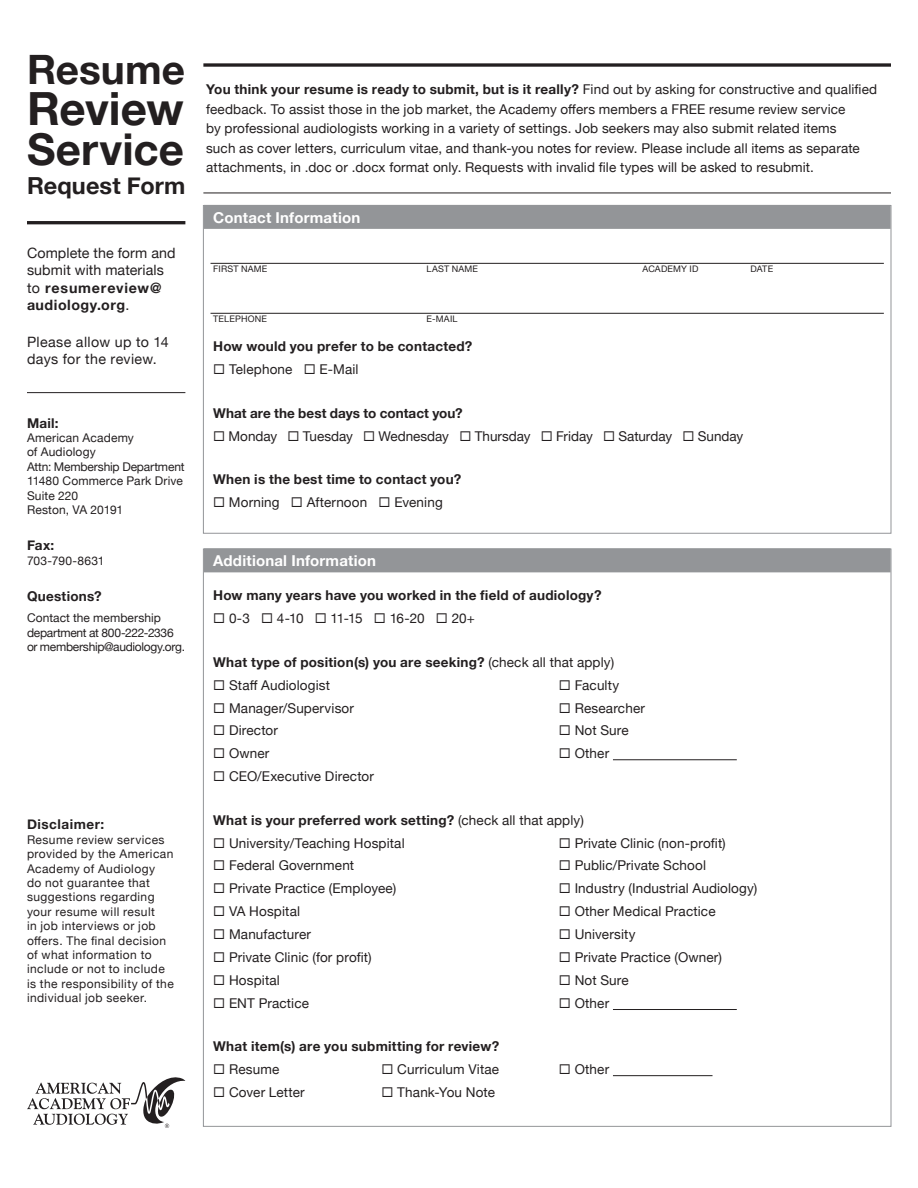
<style>
.page{position:relative;width:918px;height:1188px;background:#fff}
.page>*{position:absolute;margin:0;border:0;box-sizing:border-box;transform-origin:0 0}
.t1{font:700 45.75px "Helvetica Neue";letter-spacing:-.01em;color:#231f20}
.t2{font:700 43.8px "Helvetica Neue";letter-spacing:.005em;color:#231f20}
.t3{font:700 40.5px "Helvetica Neue";color:#231f20}
.t4{font:700 23.4px "Helvetica Neue";letter-spacing:.005em;color:#231f20}
.t5{font:700 15px "Helvetica Neue";letter-spacing:.015em;color:#fff}
.t6{font:14.25px/17.1px "Helvetica Neue";letter-spacing:.01em;color:#231f20}
.t7{font:13.5px/19.5px "Helvetica Neue";letter-spacing:.01em;color:#231f20}
.t8{font:700 13.5px "Helvetica Neue";letter-spacing:.015em;color:#231f20}
.t9{font:13.5px "Helvetica Neue";letter-spacing:-.04em;color:#231f20}
.t10{font:700 13.5px "Helvetica Neue";letter-spacing:.04em;color:#231f20}
.t11{font:12px/14.4px "Helvetica Neue";letter-spacing:.03em;color:#231f20}
.t12{font:12px/14.4px "Helvetica Neue";letter-spacing:.01em;color:#231f20}
.t13{font:12px/14.4px "Helvetica Neue";letter-spacing:-.02em;color:#231f20}
.t14{font:9px "Helvetica Neue";letter-spacing:.02em;color:#231f20}
.s1{font-weight:700}
.s2{font-weight:400}
</style>
<div class="page">
<div style="left:204px;top:548px;width:687px;height:24px;background:#939598"></div>
<hr style="left:613px;top:759px;width:124px;height:1px;background:#231f20">
<hr style="left:613px;top:1009px;width:124px;height:1px;background:#231f20">
<hr style="left:613px;top:1075px;width:100px;height:1px;background:#231f20">
<div style="left:204px;top:205px;width:687px;height:24px;background:#939598"></div>
<hr style="left:211px;top:263px;width:673px;height:1px;background:#231f20">
<hr style="left:211px;top:313px;width:673px;height:1px;background:#231f20">
<svg style="left:27px;top:1077px;width:158px;height:51px"></svg>
<hr style="left:27px;top:221px;width:158px;height:3px;background:#231f20">
<svg style="left:203px;top:63px;width:688px;height:4px;background:#474344"></svg>
<hr style="left:203px;top:193px;width:688px;height:1px;background:#231f20">
<hr style="left:27px;top:392px;width:158px;height:1px;background:#231f20">
<h3 class="t3" style="left:27px;top:38px;width:159px">Resume</h3>
<h1 class="t1" style="left:27px;top:73px;width:158px">Review</h1>
<h2 class="t2" style="left:27px;top:116px;width:159px">Service</h2>
<h3 class="t4" style="left:27px;top:167px;width:160px">Request Form</h3>
<p class="t6" style="left:27px;top:246px;width:150px">Complete the form and submit with materials to <span class="s1">resumereview@ audiology.org</span>.</p>
<p class="t6" style="left:27px;top:334px;width:143px">Please allow up to 14 days for the review.</p>
<p class="t8" style="left:27px;top:412px;width:33px">Mail:</p>
<p class="t12" style="left:27px;top:431px;width:159px">American Academy<br>of Audiology<br>Attn: Membership Department<br>11480 Commerce Park Drive<br>Suite 220<br>Reston, VA 20191</p>
<p class="t8" style="left:27px;top:535px;width:29px">Fax:</p>
<p class="t11" style="left:27px;top:554px;width:79px">703-790-8631</p>
<p class="t8" style="left:27px;top:586px;width:76px">Questions?</p>
<p class="t13" style="left:27px;top:612px;width:160px">Contact the membership department at 800-222-2336 or membership@audiology.org.</p>
<p class="t10" style="left:27px;top:814px;width:79px">Disclaimer:</p>
<p class="t11" style="left:27px;top:833px;width:148px">Resume review services provided by the American<br>Academy of Audiology<br>do not guarantee that suggestions regarding your resume will result<br>in job interviews or job offers. The final decision of what information to include or not to include is the responsibility of the individual job seeker.</p>
<p class="t7" style="left:206px;top:80px;width:673px"><span class="s1">You think your resume is ready to submit, but is it really?</span> Find out by asking for constructive and qualified feedback. To assist those in the job market, the Academy offers members a FREE resume review service<br>by professional audiologists working in a variety of settings. Job seekers may also submit related items<br>such as cover letters, curriculum vitae, and thank-you notes for review. Please include all items as separate attachments, in .doc or .docx format only. Requests with invalid file types will be asked to resubmit.</p>
<p class="t5" style="left:213px;top:206px;width:149px">Contact Information</p>
<p class="t14" style="left:213px;top:262px;width:56px">FIRST NAME</p>
<p class="t14" style="left:427px;top:262px;width:53px">LAST NAME</p>
<p class="t14" style="left:643px;top:262px;width:57px">ACADEMY ID</p>
<p class="t14" style="left:751px;top:262px;width:24px">DATE</p>
<p class="t14" style="left:213px;top:312px;width:55px">TELEPHONE</p>
<p class="t14" style="left:427px;top:312px;width:33px">E-MAIL</p>
<p class="t8" style="left:213px;top:336px;width:261px">How would you prefer to be contacted?</p>
<p class="t7" style="left:213px;top:361px;width:147px">◻ Telephone ◻ E-Mail</p>
<p class="t8" style="left:213px;top:402px;width:251px">What are the best days to contact you?</p>
<p class="t7" style="left:213px;top:427px;width:532px">◻ Monday ◻ Tuesday ◻ Wednesday ◻ Thursday ◻ Friday ◻ Saturday ◻ Sunday</p>
<p class="t8" style="left:213px;top:468px;width:250px">When is the best time to contact you?</p>
<p class="t7" style="left:213px;top:493px;width:231px">◻ Morning ◻ Afternoon ◻ Evening</p>
<p class="t5" style="left:213px;top:549px;width:164px">Additional Information</p>
<p class="t8" style="left:213px;top:585px;width:390px">How many years have you worked in the field of audiology?</p>
<p class="t9" style="left:213px;top:609px;width:263px">◻ 0-3 ◻ 4-10 ◻ 11-15 ◻ 16-20 ◻ 20+</p>
<p class="t8" style="left:213px;top:651px;width:402px">What type of position(s) you are seeking? <span class="s2">(check all that apply)</span></p>
<p class="t7" style="left:213px;top:676px;width:118px">◻ Staff Audiologist</p>
<p class="t7" style="left:213px;top:699px;width:142px">◻ Manager/Supervisor</p>
<p class="t7" style="left:213px;top:722px;width:66px">◻ Director</p>
<p class="t7" style="left:213px;top:745px;width:58px">◻ Owner</p>
<p class="t7" style="left:213px;top:768px;width:162px">◻ CEO/Executive Director</p>
<p class="t7" style="left:559px;top:676px;width:62px">◻ Faculty</p>
<p class="t7" style="left:559px;top:699px;width:88px">◻ Researcher</p>
<p class="t7" style="left:559px;top:722px;width:71px">◻ Not Sure</p>
<p class="t7" style="left:559px;top:745px;width:52px">◻ Other</p>
<p class="t8" style="left:213px;top:809px;width:372px">What is your preferred work setting? <span class="s2">(check all that apply)</span></p>
<p class="t7" style="left:213px;top:834px;width:193px">◻ University/Teaching Hospital</p>
<p class="t7" style="left:213px;top:857px;width:143px">◻ Federal Government</p>
<p class="t7" style="left:213px;top:880px;width:185px">◻ Private Practice (Employee)</p>
<p class="t7" style="left:213px;top:903px;width:88px">◻ VA Hospital</p>
<p class="t7" style="left:213px;top:926px;width:99px">◻ Manufacturer</p>
<p class="t7" style="left:213px;top:948px;width:160px">◻ Private Clinic (for profit)</p>
<p class="t7" style="left:213px;top:971px;width:68px">◻ Hospital</p>
<p class="t7" style="left:213px;top:994px;width:97px">◻ ENT Practice</p>
<p class="t7" style="left:559px;top:834px;width:168px">◻ Private Clinic (non-profit)</p>
<p class="t7" style="left:559px;top:857px;width:149px">◻ Public/Private School</p>
<p class="t7" style="left:559px;top:880px;width:200px">◻ Industry (Industrial Audiology)</p>
<p class="t7" style="left:559px;top:903px;width:158px">◻ Other Medical Practice</p>
<p class="t7" style="left:559px;top:926px;width:78px">◻ University</p>
<p class="t7" style="left:559px;top:948px;width:165px">◻ Private Practice (Owner)</p>
<p class="t7" style="left:559px;top:971px;width:71px">◻ Not Sure</p>
<p class="t7" style="left:559px;top:994px;width:52px">◻ Other</p>
<p class="t8" style="left:213px;top:1036px;width:288px">What item(s) are you submitting for review?</p>
<p class="t7" style="left:213px;top:1061px;width:68px">◻ Resume</p>
<p class="t7" style="left:213px;top:1083px;width:93px">◻ Cover Letter</p>
<p class="t7" style="left:382px;top:1061px;width:119px">◻ Curriculum Vitae</p>
<p class="t7" style="left:382px;top:1083px;width:115px">◻ Thank-You Note</p>
<p class="t7" style="left:559px;top:1061px;width:52px">◻ Other</p>
</div>
